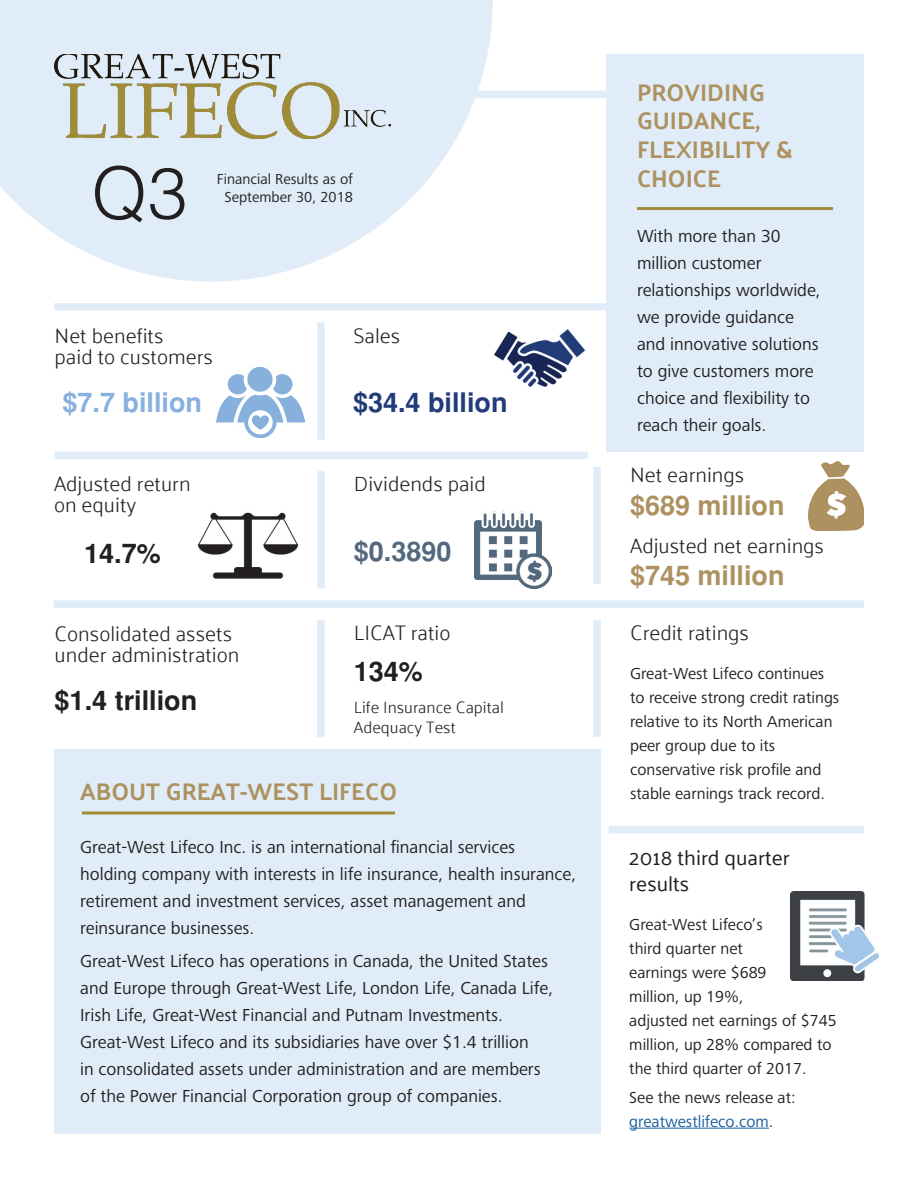
<style>
.page{position:relative;width:918px;height:1188px;background:#fff}
.page>*{position:absolute;margin:0;border:0;box-sizing:border-box;transform-origin:0 0}
.t1{font:300 72px "Helvetica";color:#231f20}
.t2{font:700 27px "Helvetica";color:#ad9260}
.t3{font:700 27px "Helvetica";color:#231f20}
.t4{font:700 27px "Helvetica";color:#213c79}
.t5{font:700 27px "Helvetica";color:#87b0dd}
.t6{font:700 27px "Helvetica";color:#54697d}
.t7{font:700 24px/28.8px "Palanquin";color:#ad9260}
.t8{font:300 21px/21px "Palanquin";color:#231f20}
.t9{font:21px/25.2px "Palanquin";color:#231f20}
.t10{font:18px/27px "Frutiger Next LTW1 G";color:#231f20}
.t11{font:16.5px/24px "Frutiger Next LTW1 G";color:#231f20}
.t12{font:300 16.5px/19.8px "Palanquin";color:#231f20}
.t13{font:15px/18px "Frutiger Next LTW1 G";color:#231f20;text-align:center}
.s1{color:#175d9e}
</style>
<div class="page">
<div style="left:54px;top:749px;width:547px;height:385px;background:#e0edf8"></div>
<div style="left:606px;top:54px;width:258px;height:398px;background:#e0edf8"></div>
<svg style="left:0;top:0;width:493px;height:282px;fill:#e0edf8"></svg>
<hr style="left:629px;top:1128px;width:140px;height:1px;background:#175d9e">
<img style="left:54px;top:54px;width:337px;height:84px">
<div style="left:461px;top:91px;width:145px;height:7px;background:#e0edf8"></div>
<div style="left:54px;top:303px;width:558px;height:8px;background:#e0edf8"></div>
<img style="left:494px;top:329px;width:92px;height:58px">
<img style="left:217px;top:366px;width:88px;height:72px">
<div style="left:54px;top:452px;width:534px;height:7px;background:#e0edf8"></div>
<img style="left:475px;top:512px;width:77px;height:76px">
<div style="left:54px;top:600px;width:810px;height:8px;background:#e0edf8"></div>
<img style="left:809px;top:462px;width:55px;height:69px">
<div style="left:317px;top:620px;width:8px;height:117px;background:#e0edf8"></div>
<div style="left:609px;top:826px;width:255px;height:7px;background:#e0edf8"></div>
<div style="left:317px;top:322px;width:8px;height:118px;background:#e0edf8"></div>
<div style="left:317px;top:471px;width:8px;height:117px;background:#e0edf8"></div>
<hr style="left:637px;top:207px;width:196px;height:3px;background:#a08c39">
<hr style="left:82px;top:812px;width:313px;height:2px;background:#a08c39">
<div style="left:593px;top:620px;width:8px;height:117px;background:#e0edf8"></div>
<img style="left:790px;top:891px;width:90px;height:89px">
<div style="left:593px;top:467px;width:8px;height:117px;background:#e0edf8"></div>
<img style="left:197px;top:512px;width:102px;height:67px">
<h1 class="t1" style="left:92px;top:148px;width:98px">Q3</h1>
<p class="t13" style="left:217px;top:171px;width:138px">Financial Results as of<br>September 30, 2018</p>
<p class="t8" style="left:55px;top:325px;width:160px">Net benefits<br>paid to customers</p>
<p class="t8" style="left:353px;top:325px;width:48px">Sales</p>
<h2 class="t5" style="left:63px;top:387px;width:141px">$7.7 billion</h2>
<h2 class="t4" style="left:353px;top:387px;width:156px">$34.4 billion</h2>
<p class="t8" style="left:54px;top:473px;width:138px">Adjusted return on equity</p>
<p class="t8" style="left:354px;top:473px;width:134px">Dividends paid</p>
<h2 class="t3" style="left:84px;top:538px;width:78px">14.7%</h2>
<h2 class="t6" style="left:354px;top:536px;width:99px">$0.3890</h2>
<p class="t8" style="left:55px;top:623px;width:186px">Consolidated assets under administration</p>
<h2 class="t3" style="left:55px;top:684px;width:144px">$1.4 trillion</h2>
<p class="t8" style="left:354px;top:622px;width:98px">LICAT ratio</p>
<h2 class="t3" style="left:354px;top:656px;width:71px">134%</h2>
<p class="t12" style="left:354px;top:698px;width:152px">Life Insurance Capital<br>Adequacy Test</p>
<h3 class="t7" style="left:80px;top:777px;width:319px">ABOUT GREAT-WEST LIFECO</h3>
<p class="t10" style="left:80px;top:834px;width:498px">Great-West Lifeco Inc. is an international financial services holding company with interests in life insurance, health insurance, retirement and investment services, asset management and reinsurance businesses.</p>
<p class="t10" style="left:80px;top:948px;width:475px">Great-West Lifeco has operations in Canada, the United States and Europe through Great-West Life, London Life, Canada Life, Irish Life, Great-West Financial and Putnam Investments.<br>Great-West Lifeco and its subsidiaries have over $1.4 trillion<br>in consolidated assets under administration and are members of the Power Financial Corporation group of companies.</p>
<h3 class="t7" style="left:637px;top:78px;width:157px">PROVIDING<br>GUIDANCE,<br>FLEXIBILITY &amp;<br>CHOICE</h3>
<p class="t10" style="left:637px;top:223px;width:185px">With more than 30 million customer relationships worldwide, we provide guidance and innovative solutions to give customers more choice and flexibility to reach their goals.</p>
<p class="t8" style="left:630px;top:465px;width:116px">Net earnings</p>
<h2 class="t2" style="left:630px;top:490px;width:156px">$689 million</h2>
<p class="t8" style="left:630px;top:535px;width:196px">Adjusted net earnings</p>
<h2 class="t2" style="left:630px;top:560px;width:156px">$745 million</h2>
<p class="t8" style="left:630px;top:622px;width:121px">Credit ratings</p>
<p class="t11" style="left:630px;top:662px;width:211px">Great-West Lifeco continues to receive strong credit ratings relative to its North American peer group due to its conservative risk profile and stable earnings track record.</p>
<p class="t9" style="left:629px;top:846px;width:162px">2018 third quarter results</p>
<p class="t11" style="left:629px;top:913px;width:209px">Great-West Lifeco’s<br>third quarter net<br>earnings were $689<br>million, up 19%,<br>adjusted net earnings of $745 million, up 28% compared to the third quarter of 2017.</p>
<p class="t11" style="left:629px;top:1086px;width:168px">See the news release at: <span class="s1">greatwestlifeco.com</span>.</p>
</div>
